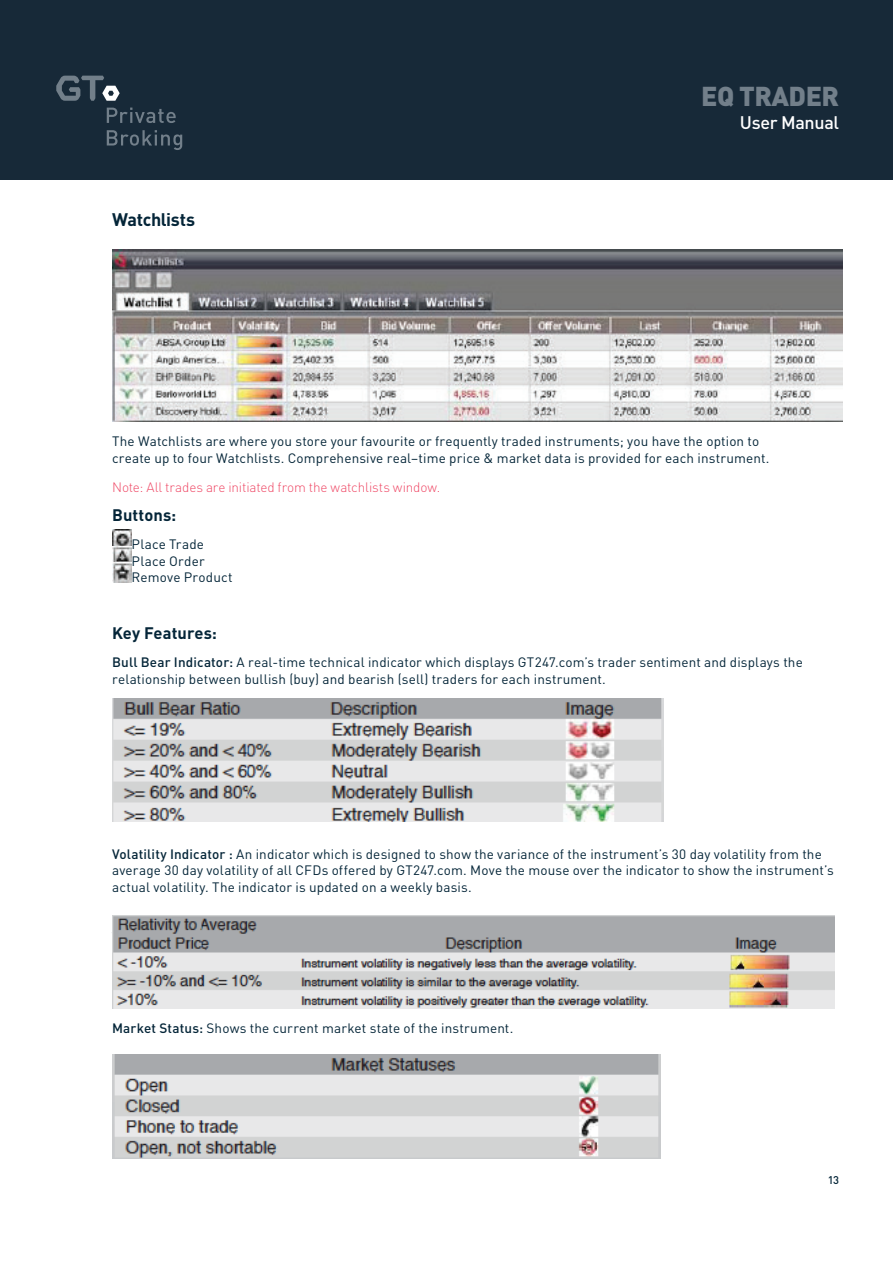
<style>
.page{position:relative;width:893px;height:1263px;background:#fff}
.page>*{position:absolute;margin:0;border:0;box-sizing:border-box;transform-origin:0 0}
.t1{font:900 27px "DIN Pro";letter-spacing:-.02em;color:#727f8a}
.t2{font:500 18px "DIN Pro";letter-spacing:-.02em;color:#fff}
.t3{font:700 18px "DIN Pro";letter-spacing:-.02em;color:#042538}
.t4{font:700 16.5px "DIN Pro";color:#042538}
.t5{font:13.5px/16.5px "DIN Pro";letter-spacing:.01em;color:#042538}
.t6{font:300 13.5px "DIN Pro";letter-spacing:-.01em;color:#ef4966}
.t7{font:500 11.1px "DIN Pro";color:#042538}
.s1{font-weight:500}
</style>
<div class="page">
<div style="left:0;top:0;width:893px;height:179px;background:#172938"></div>
<svg style="left:56px;top:76px;width:64px;height:25px"></svg>
<svg style="left:107px;top:108px;width:69px;height:15px"></svg>
<svg style="left:107px;top:130px;width:75px;height:20px"></svg>
<img style="left:112px;top:250px;width:730px;height:171px">
<img style="left:112px;top:530px;width:20px;height:16px">
<img style="left:112px;top:546px;width:20px;height:17px">
<img style="left:112px;top:563px;width:20px;height:19px">
<img style="left:112px;top:699px;width:552px;height:122px">
<img style="left:112px;top:916px;width:722px;height:92px">
<img style="left:112px;top:1055px;width:548px;height:103px">
<h2 class="t3" style="left:112px;top:207px;width:84px">Watchlists</h2>
<h1 class="t1" style="left:701px;top:78px;width:139px">EQ TRADER</h1>
<h2 class="t2" style="left:740px;top:110px;width:101px">User Manual</h2>
<p class="t5" style="left:112px;top:433px;width:659px">The Watchlists are where you store your favourite or frequently traded instruments; you have the option to create up to four Watchlists. Comprehensive real–time price &amp; market data is provided for each instrument.</p>
<p class="t6" style="left:112px;top:478px;width:330px">Note: All trades are initiated from the watchlists window.</p>
<p class="t4" style="left:112px;top:504px;width:66px">Buttons:</p>
<p class="t5" style="left:132px;top:536px;width:103px">Place Trade<br>Place Order<br>Remove Product</p>
<p class="t4" style="left:112px;top:622px;width:106px">Key Features:</p>
<p class="t5" style="left:112px;top:654px;width:692px"><span class="s1">Bull Bear Indicator:</span> A real-time technical indicator which displays GT247.com’s trader sentiment and displays the relationship between bullish (buy) and bearish (sell) traders for each instrument.</p>
<p class="t5" style="left:112px;top:845px;width:723px"><span class="s1">Volatility Indicator :</span> An indicator which is designed to show the variance of the instrument’s 30 day volatility from the average 30 day volatility of all CFDs offered by GT247.com. Move the mouse over the indicator to show the instrument’s actual volatility. The indicator is updated on a weekly basis.</p>
<p class="t5" style="left:112px;top:1020px;width:403px"><span class="s1">Market Status:</span> Shows the current market state of the instrument.</p>
<p class="t7" style="left:828px;top:1173px;width:13px">13</p>
</div>
